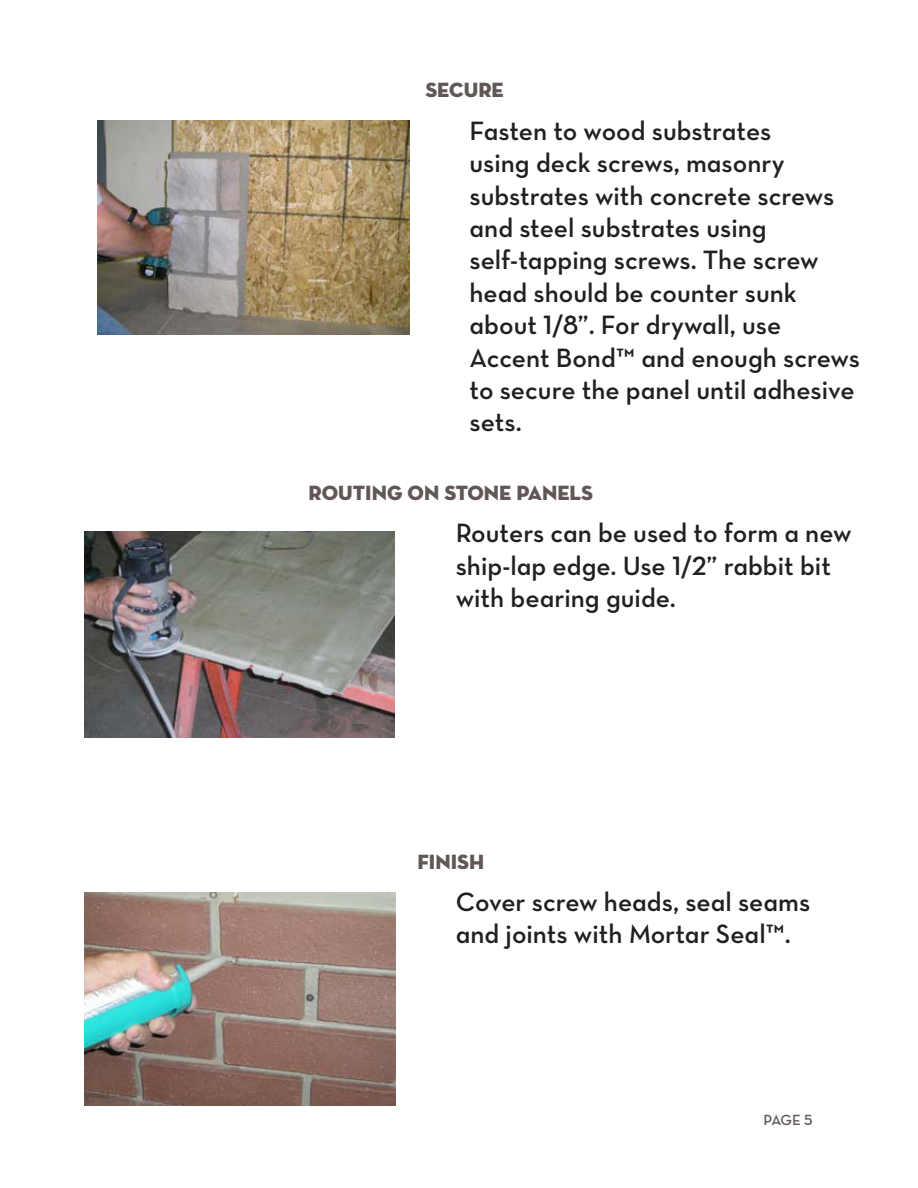
<style>
.page{position:relative;width:918px;height:1188px;background:#fff}
.page>*{position:absolute;margin:0;border:0;box-sizing:border-box;transform-origin:0 0}
.t1{font:27px/32.4px "Neutra Text Demi Alt";color:#231f20}
.t2{font:21px "Neutra Disp Titling";color:#615856}
.t3{font:15px "Neutra Text Demi Alt";color:#615856}
</style>
<div class="page">
<img style="left:84px;top:532px;width:311px;height:205px">
<img style="left:84px;top:892px;width:311px;height:214px">
<img style="left:98px;top:121px;width:311px;height:214px">
<p class="t2" style="left:425px;top:77px;width:80px">SECURE</p>
<p class="t1" style="left:470px;top:114px;width:303px">Fasten to wood substrates</p>
<p class="t1" style="left:470px;top:146px;width:317px">using deck screws, masonry</p>
<p class="t1" style="left:470px;top:179px;width:366px">substrates with concrete screws and steel substrates using self-tapping screws. The screw head should be counter sunk about 1/8”. For drywall, use</p>
<p class="t1" style="left:470px;top:341px;width:392px">Accent Bond™ and enough screws to secure the panel until adhesive sets.</p>
<p class="t2" style="left:308px;top:479px;width:286px">ROUTING ON STONE PANELS</p>
<p class="t1" style="left:456px;top:516px;width:397px">Routers can be used to form a new</p>
<p class="t1" style="left:456px;top:549px;width:377px">ship-lap edge. Use 1/2” rabbit bit with bearing guide.</p>
<p class="t2" style="left:417px;top:848px;width:68px">FINISH</p>
<p class="t1" style="left:456px;top:885px;width:356px">Cover screw heads, seal seams and joints with Mortar Seal™.</p>
<p class="t3" style="left:764px;top:1111px;width:51px">PAGE 5</p>
</div>
